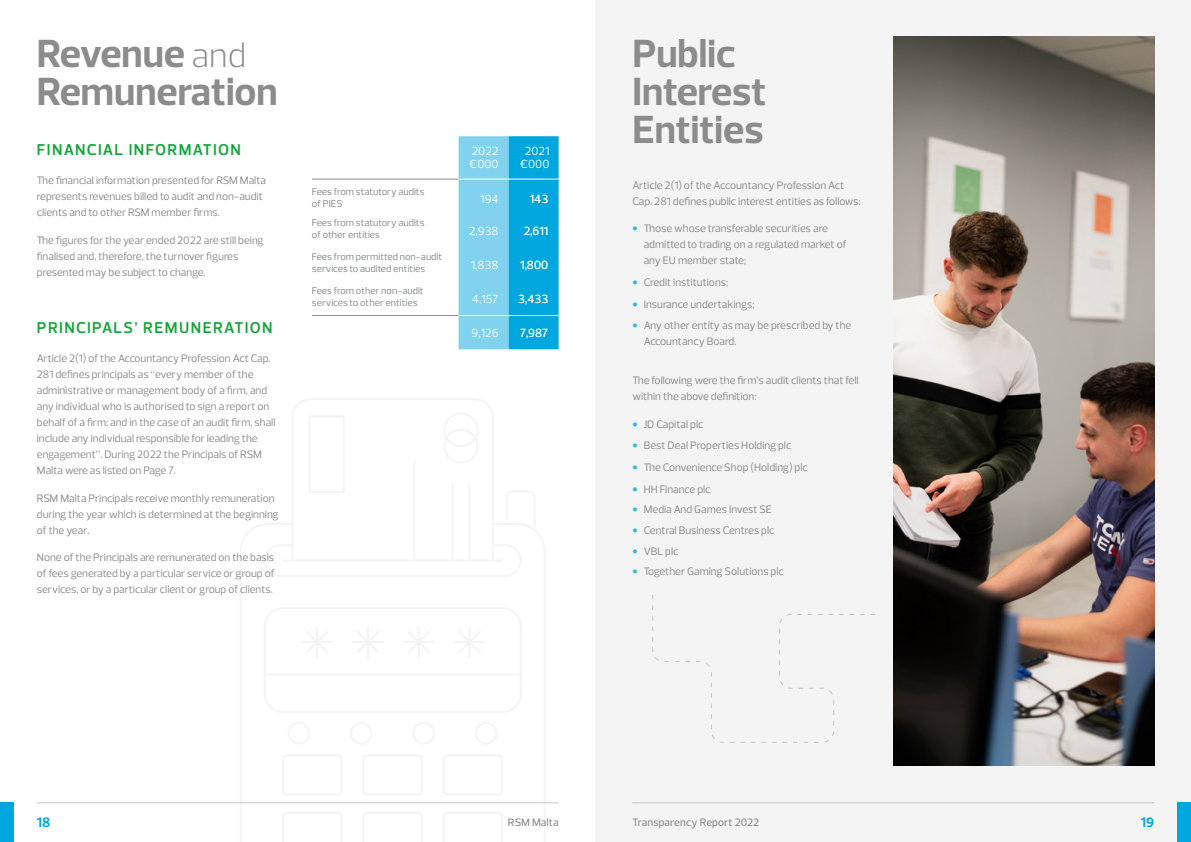
<style>
.page{position:relative;width:1191px;height:842px;background:#fff}
.page>*{position:absolute;margin:0;border:0;box-sizing:border-box;transform-origin:0 0}
.t1{font:700 40px/38px "Prelo";color:#8c8c8c}
.t2{font:600 16px "Prelo";letter-spacing:.085em;color:#12a638}
.t3{font:700 14px "Prelo";color:#00a6de}
.t4{font:12px/13.2px "Prelo";color:#fff}
.t5{font:11px/16px "Prelo";color:#858585}
.t6{font:500 11px "Prelo";letter-spacing:.005em;color:#8c8c8c}
.t7{font:10px/12px "Prelo";color:#808385}
.s1{font-weight:300;font-size:35px}
</style>
<div class="page">
<hr style="left:312px;top:179px;width:146px;height:1px;background:#8c8c8c">
<div style="left:595px;top:0;width:596px;height:842px;background:#f4f4f4"></div>
<img style="left:893px;top:37px;width:261px;height:728px">
<svg style="left:239px;top:399px;width:307px;height:443px"></svg>
<hr style="left:312px;top:315px;width:146px;height:1px;background:#8c8c8c">
<svg style="left:652px;top:595px;width:223px;height:148px"></svg>
<svg style="left:458px;top:136px;width:100px;height:213px;background:#49bfe7"></svg>
<hr style="left:458px;top:179px;width:100px;height:1px;background:#fff">
<hr style="left:458px;top:315px;width:100px;height:1px;background:#fff">
<hr style="left:37px;top:802px;width:521px;height:1px;background:#c6c6c6">
<hr style="left:632px;top:802px;width:522px;height:1px;background:#c6c6c6">
<div style="left:0;top:802px;width:13px;height:40px;background:#00a6de"></div>
<div style="left:1177px;top:802px;width:14px;height:40px;background:#00a6de"></div>
<h1 class="t1" style="left:37px;top:35px;width:242px">Revenue <span class="s1">and<br></span>Remuneration</h1>
<h1 class="t1" style="left:632px;top:35px;width:136px">Public<br>Interest<br>Entities</h1>
<p class="t5" style="left:632px;top:177px;width:230px">Article 2(1) of the Accountancy Profession Act<br>Cap. 281 defines public interest entities as follows:</p>
<p class="t5" style="left:643px;top:221px;width:204px">Those whose transferable securities are admitted to trading on a regulated market of any EU member state;</p>
<p class="t5" style="left:643px;top:272px;width:209px;line-height:21.7px">Credit institutions;<br>Insurance undertakings;<br>Any other entity as may be prescribed by the</p>
<p class="t5" style="left:643px;top:334px;width:94px">Accountancy Board.</p>
<p class="t5" style="left:632px;top:372px;width:228px">The following were the firm’s audit clients that fell within the above definition:</p>
<p class="t5" style="left:643px;top:413px;width:166px;line-height:21.7px">JD Capital plc<br>Best Deal Properties Holding plc<br>The Convenience Shop (Holding) plc<br>HH Finance plc</p>
<p class="t5" style="left:643px;top:499px;width:142px;line-height:20.7px">Media And Games Invest SE<br>Central Business Centres plc<br>VBL plc<br>Together Gaming Solutions plc</p>
<h2 class="t2" style="left:37px;top:140px;width:205px">FINANCIAL INFORMATION</h2>
<p class="t4" style="left:469px;top:144px;width:31px">2022 €000</p>
<p class="t4" style="left:520px;top:144px;width:31px;text-align:center">2021 €000</p>
<p class="t4" style="left:530px;top:193px;width:20px">143</p>
<p class="t4" style="left:524px;top:224px;width:26px">2,611</p>
<p class="t4" style="left:520px;top:258px;width:29px">1,800</p>
<p class="t4" style="left:518px;top:292px;width:31px">3,433</p>
<p class="t4" style="left:520px;top:327px;width:30px">7,987</p>
<p class="t5" style="left:37px;top:173px;width:231px">The financial information presented for RSM Malta represents revenues billed to audit and non-audit clients and to other RSM member firms.</p>
<p class="t5" style="left:37px;top:232px;width:228px">The figures for the year ended 2022 are still being finalised and, therefore, the turnover figures presented may be subject to change.</p>
<p class="t7" style="left:312px;top:185px;width:114px">Fees from statutory audits of PIES</p>
<p class="t7" style="left:312px;top:217px;width:114px">Fees from statutory audits of other entities</p>
<p class="t7" style="left:312px;top:251px;width:132px">Fees from permitted non-audit services to audited entities</p>
<p class="t7" style="left:312px;top:285px;width:113px">Fees from other non-audit services to other entities</p>
<p class="t4" style="left:480px;top:193px;width:20px">194</p>
<p class="t4" style="left:469px;top:224px;width:31px">2,938</p>
<p class="t4" style="left:471px;top:258px;width:29px">1,838</p>
<p class="t4" style="left:472px;top:292px;width:28px">4,157</p>
<p class="t4" style="left:471px;top:327px;width:28px">9,126</p>
<h2 class="t2" style="left:37px;top:318px;width:237px">PRINCIPALS’ REMUNERATION</h2>
<p class="t5" style="left:37px;top:351px;width:240px">Article 2(1) of the Accountancy Profession Act Cap.<br>281 defines principals as “every member of the administrative or management body of a firm, and any individual who is authorised to sign a report on behalf of a firm; and in the case of an audit firm, shall include any individual responsible for leading the engagement”. During 2022 the Principals of RSM Malta were as listed on Page 7.</p>
<p class="t5" style="left:37px;top:490px;width:243px">RSM Malta Principals receive monthly remuneration during the year which is determined at the beginning of the year.</p>
<p class="t5" style="left:37px;top:549px;width:239px;text-align:justify">None of the Principals are remunerated on the basis of fees generated by a particular service or group of services, or by a particular client or group of clients.</p>
<p class="t3" style="left:37px;top:814px;width:15px">18</p>
<p class="t6" style="left:508px;top:815px;width:52px">RSM Malta</p>
<p class="t6" style="left:632px;top:815px;width:128px">Transparency Report 2022</p>
<p class="t3" style="left:1140px;top:814px;width:15px">19</p>
</div>
